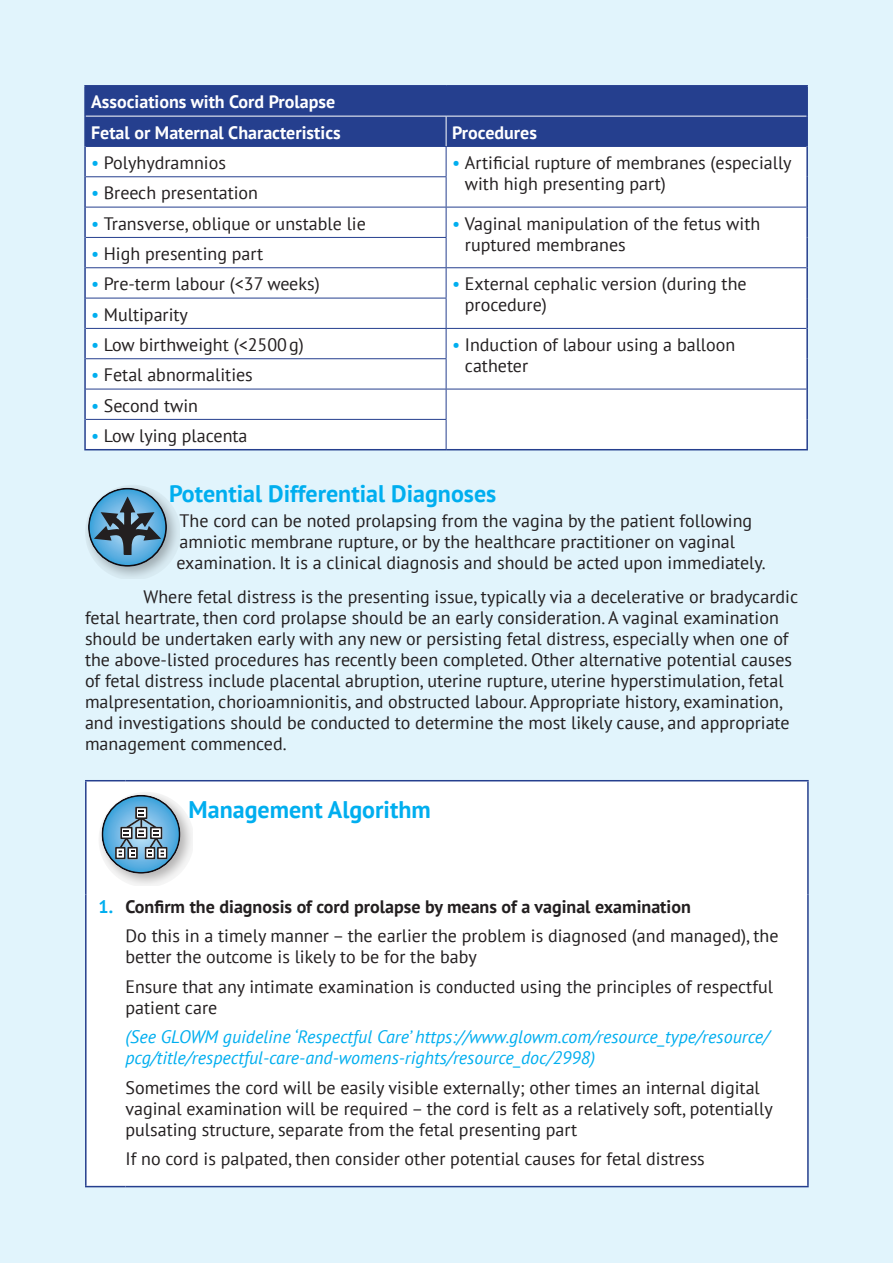
<style>
.page{position:relative;width:893px;height:1263px;background:#e1f4fc}
.page>*{position:absolute;margin:0;border:0;box-sizing:border-box;transform-origin:0 0}
.B_Heading{font:700 24px "PT Sans";color:#00aeef}
.B_Heading_Management{font:700 24px "PT Sans";color:#00aeef}
.Normal_no_space{font:18px/21px "PT Sans";color:#231f20}
.Management_Algorithm{font:18px/21px "PT Sans";color:#231f20}
.Management_Algorithm-2{font:italic 18px/21px "PT Sans";color:#00aeef}
.Table_Head_White{font:700 18px "PT Sans";color:#fff}
.Management_Algorithm-3{font:700 18px "PT Sans";color:#231f20}
.Management_Algorithm-4{font:700 18px "PT Sans";color:#00aeef}
.s1{color:#00aeef}
</style>
<div class="page">
<div style="left:86px;top:176px;width:720px;height:273px;background:#fff"></div>
<hr style="left:84px;top:85px;width:362px;height:2px;background:#253f8e">
<hr style="left:84px;top:87px;width:2px;height:29px;background:#253f8e">
<hr style="left:446px;top:85px;width:362px;height:2px;background:#253f8e">
<hr style="left:806px;top:87px;width:2px;height:29px;background:#253f8e">
<hr style="left:84px;top:116px;width:2px;height:30px;background:#253f8e">
<hr style="left:806px;top:116px;width:2px;height:30px;background:#253f8e">
<hr style="left:84px;top:146px;width:2px;height:31px;background:#253f8e">
<hr style="left:806px;top:146px;width:2px;height:31px;background:#253f8e">
<hr style="left:84px;top:177px;width:2px;height:30px;background:#253f8e">
<hr style="left:806px;top:177px;width:2px;height:30px;background:#253f8e">
<hr style="left:84px;top:207px;width:2px;height:30px;background:#253f8e">
<hr style="left:806px;top:207px;width:2px;height:30px;background:#253f8e">
<hr style="left:84px;top:237px;width:2px;height:31px;background:#253f8e">
<hr style="left:806px;top:237px;width:2px;height:31px;background:#253f8e">
<hr style="left:84px;top:268px;width:2px;height:30px;background:#253f8e">
<hr style="left:806px;top:268px;width:2px;height:30px;background:#253f8e">
<hr style="left:84px;top:298px;width:2px;height:30px;background:#253f8e">
<hr style="left:806px;top:298px;width:2px;height:30px;background:#253f8e">
<hr style="left:84px;top:328px;width:2px;height:31px;background:#253f8e">
<hr style="left:806px;top:328px;width:2px;height:31px;background:#253f8e">
<hr style="left:84px;top:359px;width:2px;height:30px;background:#253f8e">
<hr style="left:806px;top:359px;width:2px;height:30px;background:#253f8e">
<hr style="left:84px;top:389px;width:2px;height:30px;background:#253f8e">
<hr style="left:806px;top:389px;width:2px;height:30px;background:#253f8e">
<hr style="left:84px;top:419px;width:2px;height:30px;background:#253f8e">
<hr style="left:806px;top:419px;width:2px;height:30px;background:#253f8e">
<hr style="left:84px;top:449px;width:362px;height:1px;background:#253f8e">
<hr style="left:446px;top:449px;width:362px;height:1px;background:#253f8e">
<svg style="left:85px;top:87px;width:722px;height:89px;background:#6d7fb3"></svg>
<hr style="left:86px;top:176px;width:360px;height:1px;background:#253f8e">
<hr style="left:446px;top:177px;width:1px;height:30px;background:#253f8e">
<hr style="left:86px;top:207px;width:360px;height:1px;background:#253f8e">
<hr style="left:446px;top:207px;width:360px;height:1px;background:#253f8e">
<hr style="left:446px;top:207px;width:1px;height:30px;background:#253f8e">
<hr style="left:86px;top:237px;width:360px;height:1px;background:#253f8e">
<svg style="left:446px;top:238px;width:1px;height:29px"></svg>
<hr style="left:86px;top:267px;width:360px;height:1px;background:#253f8e">
<hr style="left:446px;top:267px;width:360px;height:1px;background:#253f8e">
<hr style="left:446px;top:268px;width:1px;height:30px;background:#253f8e">
<hr style="left:86px;top:298px;width:360px;height:1px;background:#253f8e">
<hr style="left:446px;top:298px;width:1px;height:30px;background:#253f8e">
<hr style="left:86px;top:328px;width:360px;height:1px;background:#253f8e">
<hr style="left:446px;top:328px;width:360px;height:1px;background:#253f8e">
<svg style="left:446px;top:329px;width:1px;height:29px"></svg>
<hr style="left:86px;top:358px;width:360px;height:1px;background:#253f8e">
<hr style="left:446px;top:359px;width:1px;height:30px;background:#253f8e">
<hr style="left:86px;top:389px;width:360px;height:1px;background:#253f8e">
<hr style="left:446px;top:389px;width:360px;height:1px;background:#253f8e">
<hr style="left:446px;top:389px;width:1px;height:30px;background:#253f8e">
<hr style="left:86px;top:419px;width:360px;height:1px;background:#253f8e">
<svg style="left:446px;top:420px;width:1px;height:29px"></svg>
<hr style="left:86px;top:116px;width:360px;height:1px;background:#fff">
<hr style="left:446px;top:116px;width:360px;height:1px;background:#fff">
<hr style="left:446px;top:116px;width:1px;height:30px;background:#fff">
<svg style="left:85px;top:485px;width:94px;height:94px"></svg>
<svg style="left:88px;top:488px;width:79px;height:79px"></svg>
<svg style="left:89px;top:489px;width:77px;height:77px"></svg>
<div style="left:88px;top:488px;width:79px;height:79px;border:2px solid #0f0a10;border-radius:50%"></div>
<svg style="left:94px;top:497px;width:67px;height:58px;background:#52809d"></svg>
<div style="left:87px;top:781px;width:720px;height:405px;background:#fff"></div>
<hr style="left:807px;top:894px;width:2px;height:292px;background:#253f8e">
<hr style="left:125px;top:1186px;width:684px;height:1px;background:#253f8e">
<hr style="left:85px;top:894px;width:2px;height:292px;background:#253f8e">
<hr style="left:85px;top:1186px;width:40px;height:1px;background:#253f8e">
<hr style="left:85px;top:780px;width:40px;height:1px;background:#253f8e">
<hr style="left:85px;top:781px;width:2px;height:113px;background:#253f8e">
<hr style="left:125px;top:780px;width:684px;height:1px;background:#253f8e">
<hr style="left:807px;top:781px;width:2px;height:113px;background:#253f8e">
<svg style="left:99px;top:792px;width:94px;height:94px;background:#ebeaea"></svg>
<svg style="left:102px;top:796px;width:78px;height:77px;background:#4b9bcb"></svg>
<div style="left:102px;top:795px;width:78px;height:79px;border:2px solid #0f0a10;border-radius:50%"></div>
<svg style="left:115px;top:807px;width:53px;height:52px;background:#7a9cb3"></svg>
<p class="Table_Head_White" style="left:91px;top:90px;width:246px">Associations with Cord Prolapse</p>
<p class="Table_Head_White" style="left:91px;top:121px;width:251px">Fetal or Maternal Characteristics</p>
<p class="Table_Head_White" style="left:452px;top:121px;width:86px">Procedures</p>
<p class="Normal_no_space" style="left:91px;top:152px;width:136px"><span class="s1">•</span> Polyhydramnios</p>
<p class="Normal_no_space" style="left:465px;top:152px;width:328px;text-indent:-13px"><span class="s1">•</span> Artificial rupture of membranes (especially with high presenting part)</p>
<p class="Normal_no_space" style="left:91px;top:182px;width:169px"><span class="s1">•</span> Breech presentation</p>
<p class="Normal_no_space" style="left:91px;top:212px;width:276px"><span class="s1">•</span> Transverse, oblique or unstable lie</p>
<p class="Normal_no_space" style="left:465px;top:212px;width:297px;text-indent:-13px"><span class="s1">•</span> Vaginal manipulation of the fetus with ruptured membranes</p>
<p class="Normal_no_space" style="left:91px;top:243px;width:174px"><span class="s1">•</span> High presenting part</p>
<p class="Normal_no_space" style="left:91px;top:273px;width:230px"><span class="s1">•</span> Pre-term labour (&lt;37 weeks)</p>
<p class="Normal_no_space" style="left:465px;top:273px;width:283px;text-indent:-13px"><span class="s1">•</span> External cephalic version (during the procedure)</p>
<p class="Normal_no_space" style="left:91px;top:303px;width:98px"><span class="s1">•</span> Multiparity</p>
<p class="Normal_no_space" style="left:91px;top:334px;width:214px"><span class="s1">•</span> Low birthweight (&lt;2500g)</p>
<p class="Normal_no_space" style="left:465px;top:334px;width:272px;text-indent:-13px"><span class="s1">•</span> Induction of labour using a balloon catheter</p>
<p class="Normal_no_space" style="left:91px;top:364px;width:163px"><span class="s1">•</span> Fetal abnormalities</p>
<p class="Normal_no_space" style="left:91px;top:394px;width:108px"><span class="s1">•</span> Second twin</p>
<p class="Normal_no_space" style="left:91px;top:425px;width:158px"><span class="s1">•</span> Low lying placenta</p>
<p class="B_Heading" style="left:169px;top:477px;width:329px">Potential Differential Diagnoses</p>
<p class="Normal_no_space" style="left:177px;top:510px;width:590px">The cord can be noted prolapsing from the vagina by the patient following amniotic membrane rupture, or by the healthcare practitioner on vaginal examination. It is a clinical diagnosis and should be acted upon immediately.</p>
<p class="Normal_no_space" style="left:85px;top:585px;width:715px;text-indent:58px">Where fetal distress is the presenting issue, typically via a decelerative or bradycardic fetal heartrate, then cord prolapse should be an early consideration. A vaginal examination should be undertaken early with any new or persisting fetal distress, especially when one of the above-listed procedures has recently been completed. Other alternative potential causes of fetal distress include placental abruption, uterine rupture, uterine hyperstimulation, fetal malpresentation, chorioamnionitis, and obstructed labour. Appropriate history, examination, and investigations should be conducted to determine the most likely cause, and appropriate management commenced.</p>
<p class="B_Heading_Management" style="left:189px;top:794px;width:244px">Management Algorithm</p>
<p class="Management_Algorithm-4" style="left:99px;top:894px;width:16px">1.</p>
<p class="Management_Algorithm-3" style="left:125px;top:894px;width:567px">Confirm the diagnosis of cord prolapse by means of a vaginal examination</p>
<p class="Management_Algorithm" style="left:125px;top:925px;width:655px">Do this in a timely manner – the earlier the problem is diagnosed (and managed), the better the outcome is likely to be for the baby</p>
<p class="Management_Algorithm" style="left:125px;top:975px;width:649px">Ensure that any intimate examination is conducted using the principles of respectful patient care</p>
<p class="Management_Algorithm-2" style="left:125px;top:1026px;width:645px">(See GLOWM guideline ‘Respectful Care’ https://www.glowm.com/resource_type/resource/ pcg/title/respectful-care-and-womens-rights/resource_doc/2998)</p>
<p class="Management_Algorithm" style="left:125px;top:1076px;width:649px">Sometimes the cord will be easily visible externally; other times an internal digital vaginal examination will be required – the cord is felt as a relatively soft, potentially pulsating structure, separate from the fetal presenting part</p>
<p class="Management_Algorithm" style="left:125px;top:1148px;width:581px">If no cord is palpated, then consider other potential causes for fetal distress</p>
</div>
